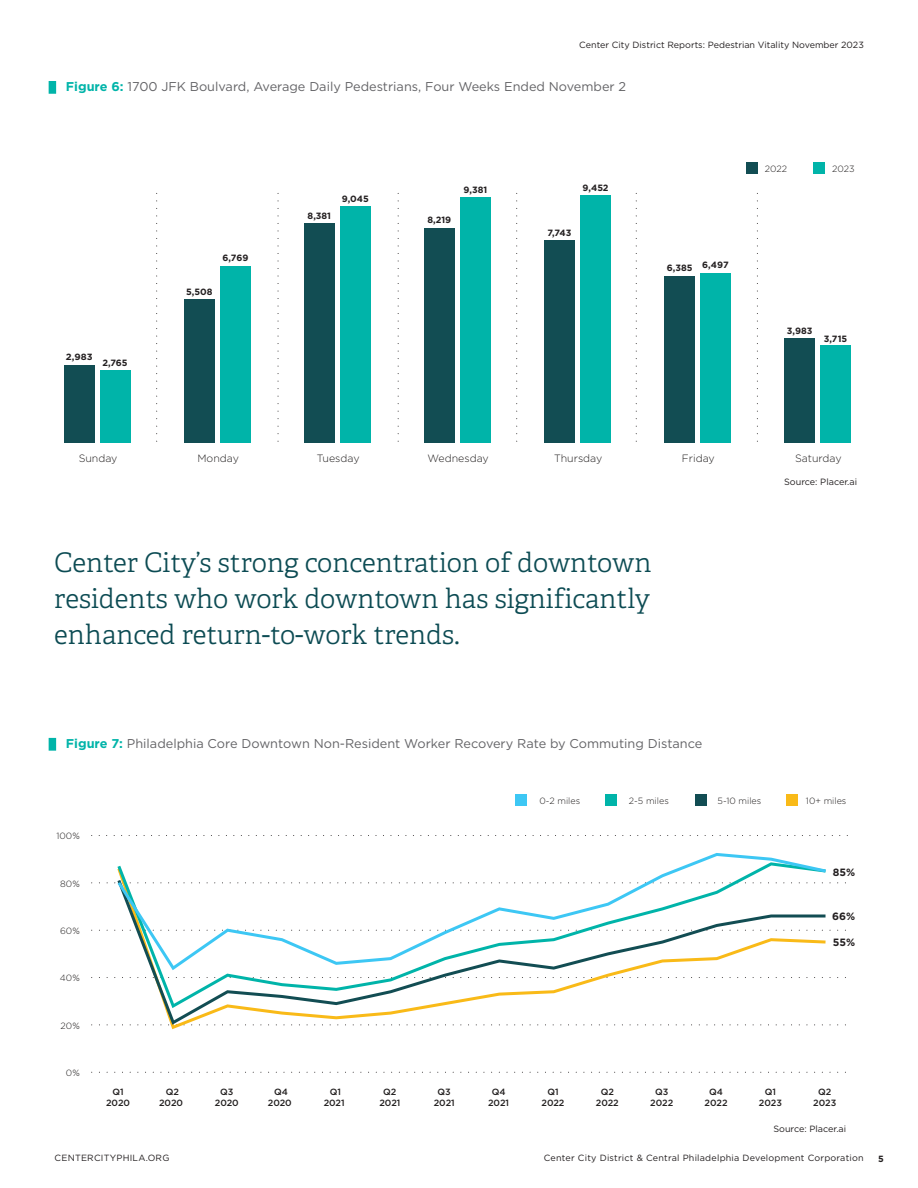
<style>
.page{position:relative;width:918px;height:1188px;background:#fff}
.page>*{position:absolute;margin:0;border:0;box-sizing:border-box;transform-origin:0 0}
.Call_Out{font:300 27px/36px "Adelle";color:#0c4b53;text-align:justify}
.t1{font:12.75px "Gotham";color:#636366}
.t2{font:300 10.65px "Gotham";color:#211e1e}
.t3{font:700 10.5px "Gotham";color:#231f20}
.t4{font:700 9.15px "Gotham";color:#231f20}
.t5{font:9.15px "Gotham";color:#231f20}
.t6{font:300 9.15px "Gotham";color:#211e1e}
.t7{font:9px "Gotham";letter-spacing:.01em;color:#231f20}
.t8{font:500 9px/10.5px "Gotham";color:#211e1e;text-align:center}
.t9{font:300 9px "Gotham";color:#211e1e}
.t10{font:700 9px "Gotham";color:#231f20;scale:1.05 1}
.t11{font:700 9px "Gotham";color:#231f20}
.s1{font-weight:700;color:#00b4a9}
</style>
<div class="page">
<div style="left:49px;top:738px;width:7px;height:13px;background:#00b4a9"></div>
<div style="left:49px;top:81px;width:7px;height:13px;background:#00b4a9"></div>
<svg style="left:92px;top:1072px;width:754px;height:1px"></svg>
<svg style="left:92px;top:835px;width:756px;height:1px"></svg>
<svg style="left:122px;top:1008px;width:701px;height:17px"></svg>
<svg style="left:117px;top:866px;width:706px;height:142px"></svg>
<svg style="left:118px;top:853px;width:708px;height:117px"></svg>
<div style="left:695px;top:794px;width:12px;height:12px;background:#124d53"></div>
<div style="left:606px;top:794px;width:11px;height:12px;background:#00b4a9"></div>
<div style="left:515px;top:794px;width:12px;height:12px;background:#3dc7f4"></div>
<div style="left:786px;top:794px;width:12px;height:12px;background:#f9ba18"></div>
<div style="left:100px;top:371px;width:31px;height:72px;background:#00b4a9"></div>
<div style="left:220px;top:266px;width:31px;height:177px;background:#00b4a9"></div>
<div style="left:340px;top:206px;width:31px;height:237px;background:#00b4a9"></div>
<div style="left:460px;top:198px;width:31px;height:245px;background:#00b4a9"></div>
<div style="left:580px;top:196px;width:31px;height:247px;background:#00b4a9"></div>
<div style="left:700px;top:273px;width:31px;height:170px;background:#00b4a9"></div>
<div style="left:820px;top:346px;width:31px;height:97px;background:#00b4a9"></div>
<div style="left:64px;top:365px;width:31px;height:78px;background:#124d53"></div>
<div style="left:184px;top:299px;width:31px;height:144px;background:#124d53"></div>
<div style="left:304px;top:224px;width:31px;height:219px;background:#124d53"></div>
<div style="left:424px;top:228px;width:31px;height:215px;background:#124d53"></div>
<div style="left:544px;top:240px;width:31px;height:203px;background:#124d53"></div>
<div style="left:664px;top:276px;width:31px;height:167px;background:#124d53"></div>
<div style="left:784px;top:339px;width:31px;height:104px;background:#124d53"></div>
<div style="left:746px;top:162px;width:12px;height:11px;background:#124d53"></div>
<div style="left:813px;top:162px;width:11px;height:11px;background:#00b4a9"></div>
<svg style="left:278px;top:193px;width:1px;height:249px"></svg>
<svg style="left:398px;top:193px;width:1px;height:249px"></svg>
<svg style="left:516px;top:193px;width:1px;height:249px"></svg>
<svg style="left:636px;top:193px;width:1px;height:249px"></svg>
<svg style="left:757px;top:193px;width:1px;height:249px"></svg>
<svg style="left:156px;top:193px;width:1px;height:249px"></svg>
<p class="t7" style="left:579px;top:39px;width:286px">Center City District Reports: Pedestrian Vitality November 2023</p>
<p class="t1" style="left:66px;top:79px;width:562px"><span class="s1">Figure 6:</span> 1700 JFK Boulvard, Average Daily Pedestrians, Four Weeks Ended November 2</p>
<p class="t10" style="left:66px;top:350px;width:27px">2,983</p>
<p class="t4" style="left:102px;top:357px;width:27px">2,765</p>
<p class="t4" style="left:186px;top:285px;width:28px">5,508</p>
<p class="t4" style="left:223px;top:252px;width:27px">6,769</p>
<p class="t4" style="left:308px;top:210px;width:25px">8,381</p>
<p class="t4" style="left:342px;top:193px;width:28px">9,045</p>
<p class="t4" style="left:427px;top:214px;width:25px">8,219</p>
<p class="t4" style="left:464px;top:183px;width:25px">9,381</p>
<p class="t4" style="left:583px;top:182px;width:28px">9,452</p>
<p class="t4" style="left:548px;top:227px;width:25px">7,743</p>
<p class="t4" style="left:667px;top:261px;width:63px">6,385 6,497</p>
<p class="t6" style="left:765px;top:163px;width:24px">2022</p>
<p class="t6" style="left:832px;top:163px;width:24px">2023</p>
<p class="t4" style="left:787px;top:325px;width:27px">3,983</p>
<p class="t4" style="left:824px;top:332px;width:25px">3,715</p>
<p class="t2" style="left:79px;top:452px;width:40px">Sunday</p>
<p class="t2" style="left:197px;top:452px;width:43px">Monday</p>
<p class="t2" style="left:317px;top:452px;width:44px">Tuesday</p>
<p class="t2" style="left:428px;top:452px;width:63px">Wednesday</p>
<p class="t2" style="left:554px;top:452px;width:50px">Thursday</p>
<p class="t2" style="left:682px;top:452px;width:34px">Friday</p>
<p class="t2" style="left:795px;top:452px;width:48px">Saturday</p>
<p class="Call_Out" style="left:54px;top:545px;width:599px">Center City’s strong concentration of downtown residents who work downtown has significantly enhanced return-to-work trends.</p>
<p class="t5" style="left:784px;top:476px;width:75px">Source: Placer.ai</p>
<p class="t1" style="left:66px;top:735px;width:638px"><span class="s1">Figure 7:</span> Philadelphia Core Downtown Non-Resident Worker Recovery Rate by Commuting Distance</p>
<p class="t9" style="left:57px;top:830px;width:25px">100%</p>
<p class="t9" style="left:60px;top:878px;width:21px">80%</p>
<p class="t9" style="left:60px;top:925px;width:21px">60%</p>
<p class="t9" style="left:60px;top:972px;width:21px">40%</p>
<p class="t9" style="left:61px;top:1020px;width:21px">20%</p>
<p class="t9" style="left:539px;top:795px;width:42px">0-2 miles</p>
<p class="t9" style="left:629px;top:795px;width:41px">2-5 miles</p>
<p class="t9" style="left:718px;top:795px;width:45px">5-10 miles</p>
<p class="t9" style="left:806px;top:795px;width:42px">10+ miles</p>
<p class="t3" style="left:833px;top:865px;width:24px">85%</p>
<p class="t3" style="left:832px;top:909px;width:25px">66%</p>
<p class="t3" style="left:833px;top:935px;width:24px">55%</p>
<p class="t9" style="left:66px;top:1067px;width:15px">0%</p>
<p class="t8" style="left:106px;top:1087px;width:26px">Q1<br>2020</p>
<p class="t8" style="left:159px;top:1087px;width:26px">Q2<br>2020</p>
<p class="t8" style="left:215px;top:1087px;width:26px">Q3<br>2020</p>
<p class="t8" style="left:268px;top:1087px;width:26px">Q4<br>2020</p>
<p class="t8" style="left:324px;top:1087px;width:23px">Q1<br>2021</p>
<p class="t8" style="left:379px;top:1087px;width:23px">Q2<br>2021</p>
<p class="t8" style="left:434px;top:1087px;width:23px">Q3<br>2021</p>
<p class="t8" style="left:488px;top:1087px;width:23px">Q4<br>2021</p>
<p class="t8" style="left:541px;top:1087px;width:25px">Q1<br>2022</p>
<p class="t8" style="left:596px;top:1087px;width:25px">Q2<br>2022</p>
<p class="t8" style="left:650px;top:1087px;width:25px">Q3<br>2022</p>
<p class="t8" style="left:705px;top:1087px;width:25px">Q4<br>2022</p>
<p class="t8" style="left:759px;top:1087px;width:25px">Q1<br>2023</p>
<p class="t8" style="left:813px;top:1087px;width:25px">Q2<br>2023</p>
<p class="t7" style="left:773px;top:1123px;width:74px">Source: Placer.ai</p>
<p class="t7" style="left:55px;top:1152px;width:116px">CENTERCITYPHILA.ORG</p>
<p class="t7" style="left:544px;top:1152px;width:321px">Center City District &amp; Central Philadelphia Development Corporation</p>
<p class="t11" style="left:878px;top:1153px;width:7px">5</p>
</div>
